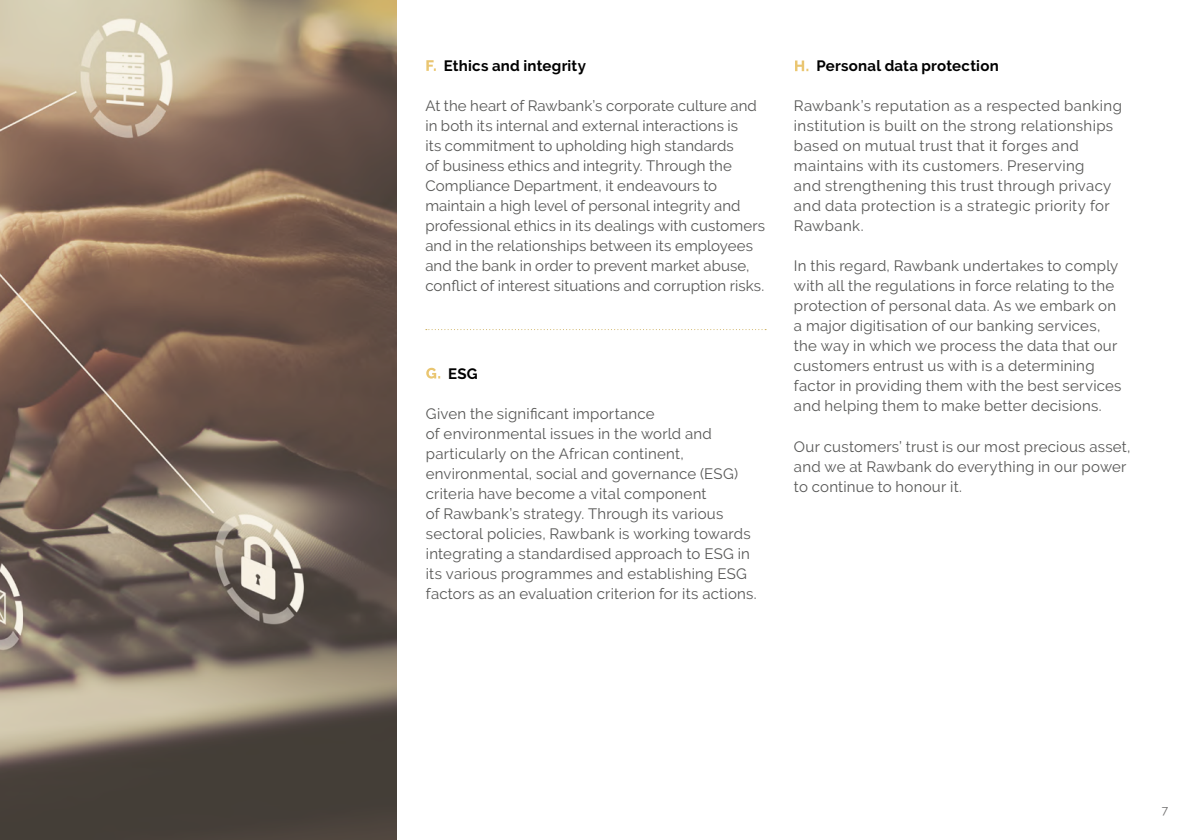
<style>
.page{position:relative;width:1191px;height:840px;background:#fff}
.page>*{position:absolute;margin:0;border:0;box-sizing:border-box;transform-origin:0 0}
.t1{font:15px/20px "Raleway";letter-spacing:.015em;color:#575756}
.t2{font:700 15px "Raleway";letter-spacing:.015em;color:#000}
.t3{font:12px "Raleway";color:#706f6f}
.s1{font-weight:800;color:#fff}
</style>
<div class="page">
<svg style="left:426px;top:329px;width:340px;height:1px"></svg>
<img style="left:0;top:0;width:397px;height:839px">
<p class="t2" style="left:425px;top:57px;width:162px"><span class="s1">F.</span> Ethics and integrity</p>
<p class="t1" style="left:425px;top:95px;width:341px">At the heart of Rawbank’s corporate culture and in both its internal and external interactions is<br>its commitment to upholding high standards<br>of business ethics and integrity. Through the Compliance Department, it endeavours to maintain a high level of personal integrity and professional ethics in its dealings with customers and in the relationships between its employees and the bank in order to prevent market abuse, conflict of interest situations and corruption risks.</p>
<p class="t2" style="left:426px;top:364px;width:53px"><span class="s1">G.</span> ESG</p>
<p class="t1" style="left:426px;top:403px;width:332px">Given the significant importance<br>of environmental issues in the world and particularly on the African continent, environmental, social and governance (ESG) criteria have become a vital component<br>of Rawbank’s strategy. Through its various sectoral policies, Rawbank is working towards integrating a standardised approach to ESG in its various programmes and establishing ESG factors as an evaluation criterion for its actions.</p>
<p class="t2" style="left:794px;top:57px;width:206px"><span class="s1">H.</span> Personal data protection</p>
<p class="t1" style="left:794px;top:96px;width:329px">Rawbank’s reputation as a respected banking institution is built on the strong relationships based on mutual trust that it forges and maintains with its customers. Preserving<br>and strengthening this trust through privacy and data protection is a strategic priority for Rawbank.</p>
<p class="t1" style="left:794px;top:256px;width:329px">In this regard, Rawbank undertakes to comply with all the regulations in force relating to the protection of personal data. As we embark on a major digitisation of our banking services, the way in which we process the data that our customers entrust us with is a determining factor in providing them with the best services and helping them to make better decisions.</p>
<p class="t1" style="left:794px;top:436px;width:338px">Our customers’ trust is our most precious asset, and we at Rawbank do everything in our power to continue to honour it.</p>
<p class="t3" style="left:1161px;top:802px;width:8px">7</p>
</div>
